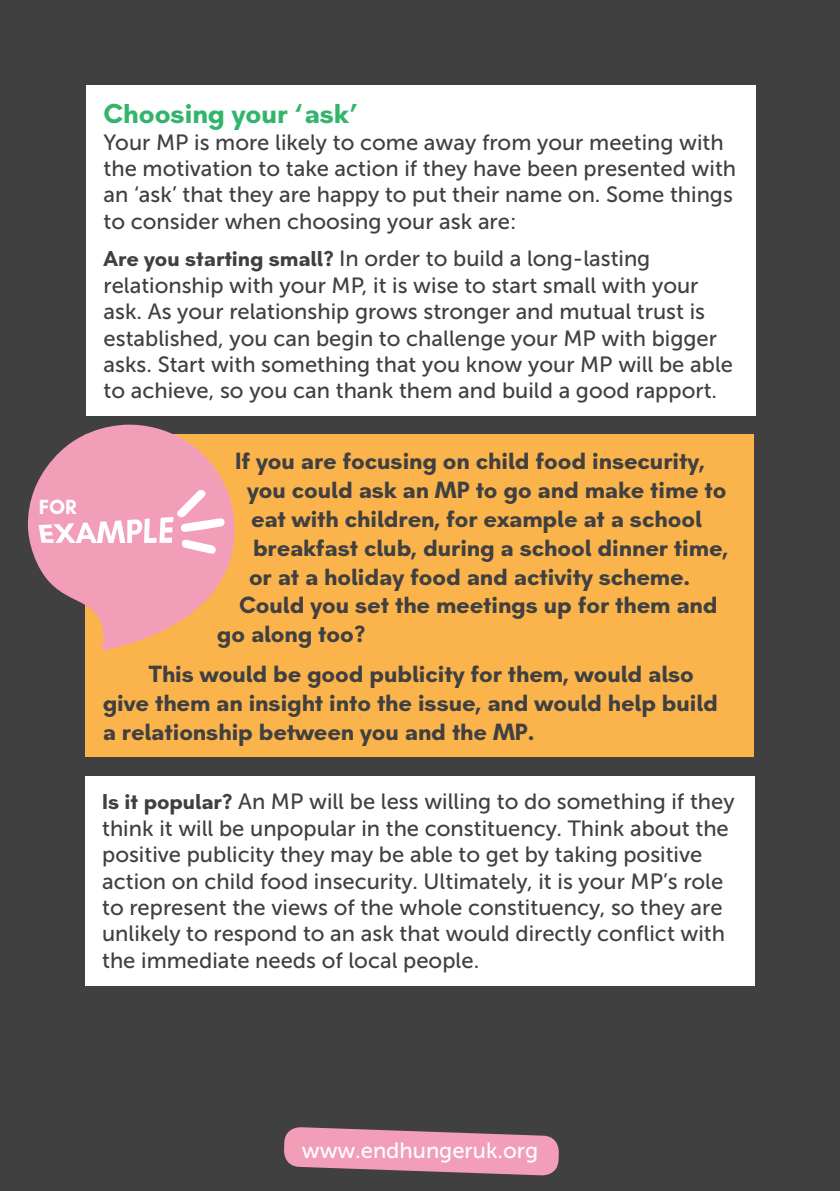
<style>
.page{position:relative;width:840px;height:1191px;background:#fff}
.page>*{position:absolute;margin:0;border:0;box-sizing:border-box;transform-origin:0 0}
.Subhead{font:700 28px "Industri";color:#32b56b}
.Body_text{font:700 24px/28.8px "Industri";color:#404041}
.Body_text-2{font:22px/26.4px "Museo Sans 500";color:#404041}
.t1{font:22px "Museo Sans 500";color:#fff}
.t2{font:700 20.8px "Industri";color:#fff}
.s1{font-family:"Industri";font-weight:700}
</style>
<div class="page">
<div style="left:0;top:0;width:839px;height:1191px;background:#404041"></div>
<svg style="left:284px;top:1127px;width:275px;height:48px"></svg>
<div style="left:86px;top:85px;width:669px;height:330px;background:#fff"></div>
<div style="left:86px;top:434px;width:667px;height:322px;background:#fbb44c"></div>
<svg style="left:28px;top:424px;width:207px;height:227px;fill:#f29eb8"></svg>
<svg style="left:39px;top:490px;width:186px;height:64px;background:#f4b1c6"></svg>
<div style="left:85px;top:775px;width:669px;height:210px;background:#fff"></div>
<p class="t2" style="left:39px;top:494px;width:39px">FOR</p>
<p class="Subhead" style="left:103px;top:96px;width:255px">Choosing your ‘ask’</p>
<p class="Body_text-2" style="left:103px;top:129px;width:633px">Your MP is more likely to come away from your meeting with the motivation to take action if they have been presented with an ‘ask’ that they are happy to put their name on. Some things to consider when choosing your ask are:</p>
<p class="Body_text-2" style="left:103px;top:245px;width:630px"><span class="s1">Are you starting small?</span> In order to build a long-lasting relationship with your MP, it is wise to start small with your ask. As your relationship grows stronger and mutual trust is established, you can begin to challenge your MP with bigger asks. Start with something that you know your MP will be able to achieve, so you can thank them and build a good rapport.</p>
<p class="Body_text" style="left:235px;top:447px;width:471px">If you are focusing on child food insecurity,</p>
<p class="Body_text" style="left:247px;top:475px;width:481px">you could ask an MP to go and make time to</p>
<p class="Body_text" style="left:251px;top:504px;width:452px">eat with children, for example at a school</p>
<p class="Body_text" style="left:253px;top:533px;width:476px">breakfast club, during a school dinner time,</p>
<p class="Body_text" style="left:249px;top:562px;width:442px">or at a holiday food and activity scheme.</p>
<p class="Body_text" style="left:239px;top:591px;width:480px">Could you set the meetings up for them and</p>
<p class="Body_text" style="left:217px;top:619px;width:150px">go along too?</p>
<p class="Body_text" style="left:103px;top:659px;width:616px;text-indent:46px">This would be good publicity for them, would also give them an insight into the issue, and would help build a relationship between you and the MP.</p>
<p class="Body_text-2" style="left:102px;top:788px;width:633px"><span class="s1">Is it popular?</span> An MP will be less willing to do something if they think it will be unpopular in the constituency. Think about the positive publicity they may be able to get by taking positive action on child food insecurity. Ultimately, it is your MP’s role to represent the views of the whole constituency, so they are unlikely to respond to an ask that would directly conflict with the immediate needs of local people.</p>
<p class="t1" style="left:301px;top:1138px;width:238px">www.endhungeruk.org</p>
</div>
